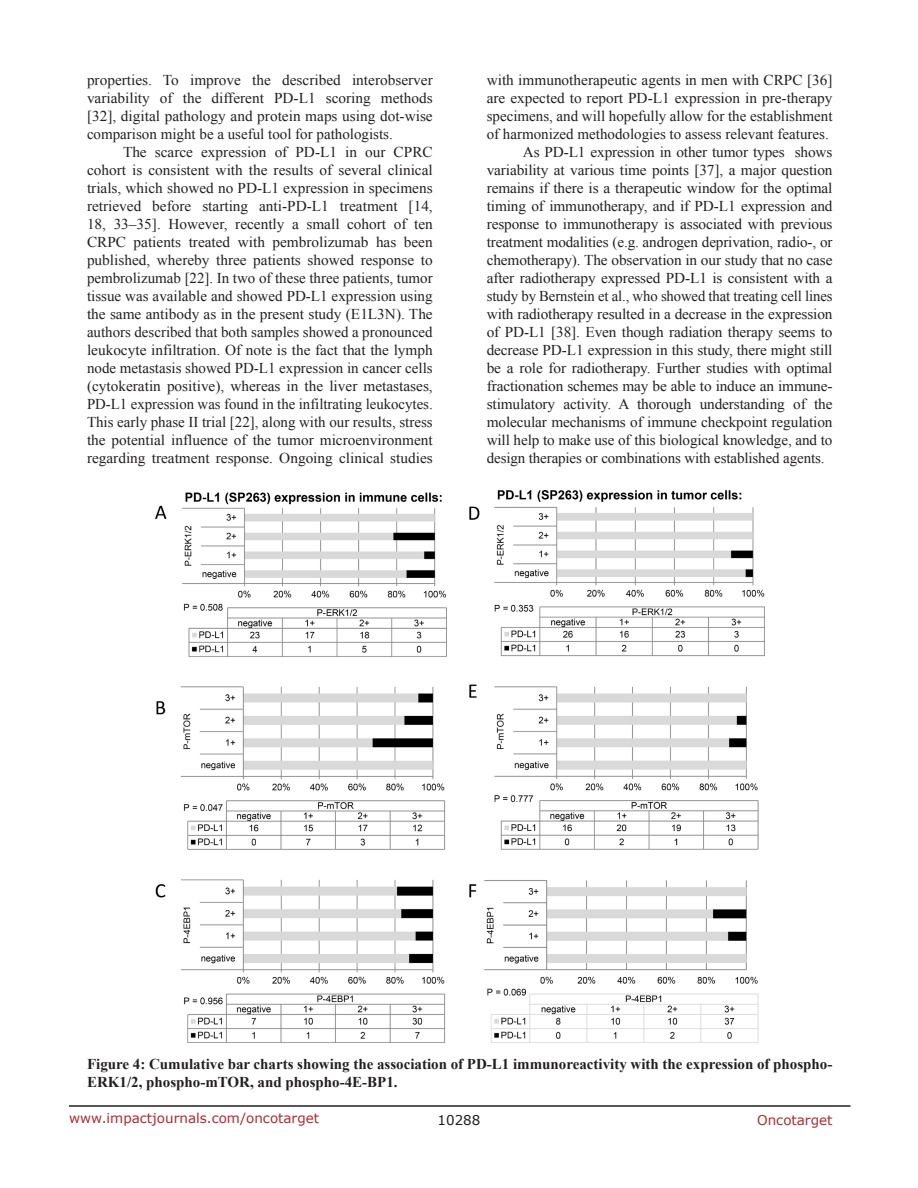
<style>
.page{position:relative;width:918px;height:1188px;background:#fff}
.page>*{position:absolute;margin:0;border:0;box-sizing:border-box;transform-origin:0 0}
.BodyText{font:15px/18px "Times New Roman";color:#231f20;text-align:justify}
.FigureText{font:700 15px/18px "Times New Roman";color:#231f20}
.t1{font:13.5px "Verdana";color:#ac2b31}
.t2{font:13.5px "Verdana";color:#231f20}
</style>
<div class="page">
<hr style="left:69px;top:1105px;width:781px;height:2px;background:#231f20">
<img style="left:155px;top:491px;width:609px;height:552px">
<p class="BodyText" style="left:87px;top:71px;width:347px">properties. To improve the described interobserver variability of the different PD-L1 scoring methods [32], digital pathology and protein maps using dot-wise comparison might be a useful tool for pathologists.</p>
<p class="BodyText" style="left:87px;top:143px;width:347px;text-indent:36px">The scarce expression of PD-L1 in our CPRC cohort is consistent with the results of several clinical trials, which showed no PD-L1 expression in specimens retrieved before starting anti-PD-L1 treatment [14, 18, 33–35]. However, recently a small cohort of ten CRPC patients treated with pembrolizumab has been published, whereby three patients showed response to pembrolizumab [22]. In two of these three patients, tumor tissue was available and showed PD-L1 expression using the same antibody as in the present study (E1L3N). The authors described that both samples showed a pronounced leukocyte infiltration. Of note is the fact that the lymph node metastasis showed PD-L1 expression in cancer cells (cytokeratin positive), whereas in the liver metastases, PD-L1 expression was found in the infiltrating leukocytes.<br>This early phase II trial [22], along with our results, stress the potential influence of the tumor microenvironment regarding treatment response. Ongoing clinical studies</p>
<p class="BodyText" style="left:487px;top:71px;width:347px">with immunotherapeutic agents in men with CRPC [36] are expected to report PD-L1 expression in pre-therapy specimens, and will hopefully allow for the establishment of harmonized methodologies to assess relevant features.</p>
<p class="BodyText" style="left:487px;top:143px;width:347px;text-indent:36px">As PD-L1 expression in other tumor types shows variability at various time points [37], a major question remains if there is a therapeutic window for the optimal timing of immunotherapy, and if PD-L1 expression and response to immunotherapy is associated with previous treatment modalities (e.g. androgen deprivation, radio-, or chemotherapy). The observation in our study that no case after radiotherapy expressed PD-L1 is consistent with a study by Bernstein et al., who showed that treating cell lines with radiotherapy resulted in a decrease in the expression of PD-L1 [38]. Even though radiation therapy seems to decrease PD-L1 expression in this study, there might still be a role for radiotherapy. Further studies with optimal fractionation schemes may be able to induce an immune&shy;stimulatory activity. A thorough understanding of the molecular mechanisms of immune checkpoint regulation will help to make use of this biological knowledge, and to design therapies or combinations with established agents.</p>
<p class="FigureText" style="left:87px;top:1055px;width:747px">Figure 4: Cumulative bar charts showing the association of PD-L1 immunoreactivity with the expression of phospho-<br>ERK1/2, phospho-mTOR, and phospho-4E-BP1.</p>
<p class="t1" style="left:69px;top:1109px;width:252px">www.impactjournals.com/oncotarget</p>
<p class="t2" style="left:438px;top:1111px;width:44px">10288</p>
<p class="t1" style="left:757px;top:1111px;width:77px">Oncotarget</p>
</div>
